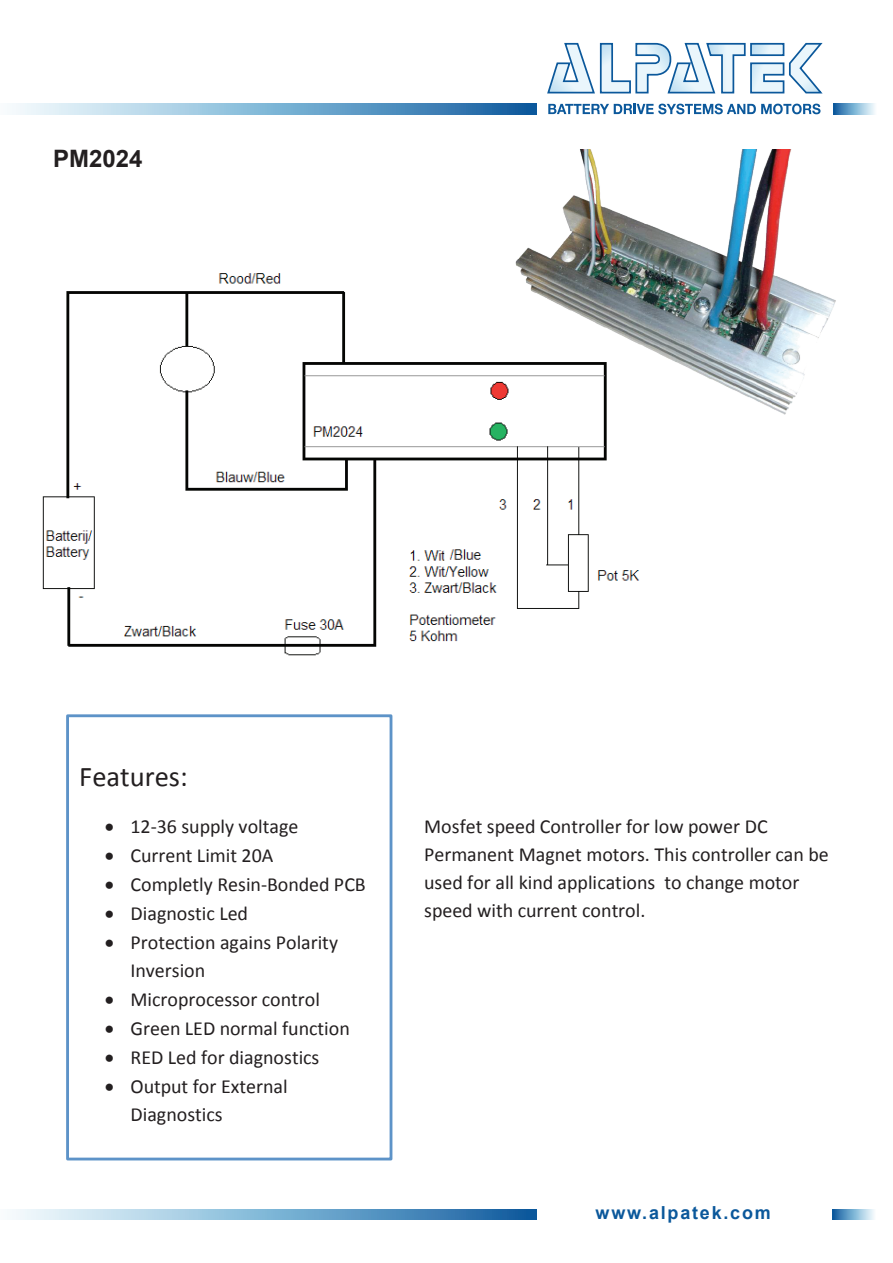
<style>
.page{position:relative;width:893px;height:1263px;background:#fff}
.page>*{position:absolute;margin:0;border:0;box-sizing:border-box;transform-origin:0 0}
.t1{font:28.5px "Calibri";color:#231f20}
.t2{font:700 24px "Arial";color:#231f20}
.t3{font:19.95px/28px "Calibri";color:#231f20}
.t4{font:700 18px "Arial";letter-spacing:.1em;color:#0b589b}
</style>
<div class="page">
<svg style="left:547px;top:42px;width:276px;height:52px"></svg>
<svg style="left:548px;top:104px;width:272px;height:10px"></svg>
<svg style="left:12px;top:103px;width:524px;height:11px;background:#80b0d2"></svg>
<svg style="left:834px;top:103px;width:41px;height:11px"></svg>
<svg style="left:12px;top:1209px;width:524px;height:11px;background:#80b0d2"></svg>
<svg style="left:833px;top:1209px;width:41px;height:11px"></svg>
<img style="left:42px;top:273px;width:598px;height:383px">
<img style="left:512px;top:150px;width:324px;height:269px">
<div style="left:66px;top:714px;width:326px;height:446px;border:3px solid #5d93c8"></div>
<img style="left:69px;top:722px;width:321px;height:430px">
<p class="t2" style="left:53px;top:143px;width:91px">PM2024</p>
<h1 class="t1" style="left:79px;top:758px;width:110px">Features:</h1>
<p class="t3" style="left:105px;top:812px;width:195px">• 12-36 supply voltage</p>
<p class="t3" style="left:105px;top:841px;width:170px">• Current Limit 20A</p>
<p class="t3" style="left:105px;top:870px;width:262px">• Completly Resin-Bonded PCB</p>
<p class="t3" style="left:105px;top:899px;width:145px">• Diagnostic Led</p>
<p class="t3" style="left:131px;top:928px;width:209px;text-indent:-26px">• Protection agains Polarity<br>Inversion</p>
<p class="t3" style="left:105px;top:985px;width:217px">• Microprocessor control</p>
<p class="t3" style="left:105px;top:1014px;width:247px">• Green LED normal function</p>
<p class="t3" style="left:105px;top:1043px;width:216px">• RED Led for diagnostics</p>
<p class="t3" style="left:131px;top:1072px;width:159px;text-indent:-26px">• Output for External<br>Diagnostics</p>
<p class="t3" style="left:424px;top:812px;width:406px">Mosfet speed Controller for low power DC Permanent Magnet motors. This controller can be used for all kind applications to change motor speed with current control.</p>
<p class="t4" style="left:596px;top:1200px;width:177px">www.alpatek.com</p>
</div>
